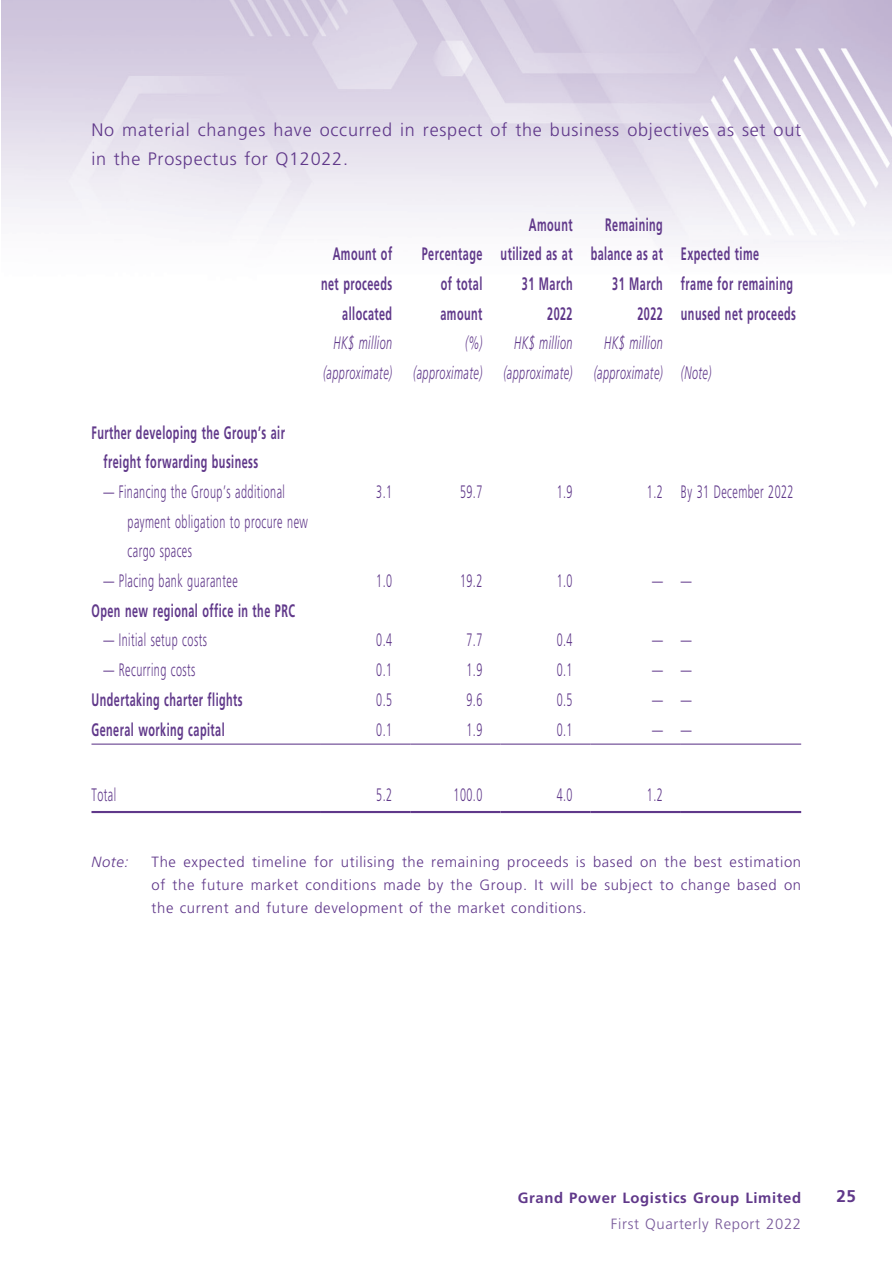
<style>
.page{position:relative;width:893px;height:1263px;background:#fff}
.page>*{position:absolute;margin:0;border:0;box-sizing:border-box;transform-origin:0 0}
.t1{font:700 18px/29.7px "Frutiger";letter-spacing:.04em;color:#60388a;text-align:right;scale:.6 1}
.t2{font:300 18px/29.7px "Frutiger";letter-spacing:.04em;color:#60388a;scale:.6 1}
.t3{font:300 18px/29.7px "Frutiger";letter-spacing:.04em;color:#60388a}
.t4{font:italic 300 18px/29.7px "Frutiger";letter-spacing:.04em;color:#60388a;scale:.6 1}
.t5{font:700 16.95px "Frutiger";color:#60388a}
.t6{font:300 14.85px/23.4px "Frutiger";letter-spacing:.04em;color:#60388a;text-align:justify}
.t7{font:700 14.85px "Frutiger";letter-spacing:.04em;color:#60388a}
.t8{font:300 14.85px "Frutiger";letter-spacing:.04em;color:#78599a}
.t9{font:italic 300 14.85px "Frutiger";color:#60388a}
</style>
<div class="page">
<img style="left:1px;top:0;width:890px;height:814px">
<hr style="left:91px;top:744px;width:229px;height:1px;background:#60388a">
<hr style="left:320px;top:744px;width:90px;height:1px;background:#60388a">
<hr style="left:410px;top:744px;width:90px;height:1px;background:#60388a">
<hr style="left:500px;top:744px;width:91px;height:1px;background:#60388a">
<hr style="left:591px;top:744px;width:90px;height:1px;background:#60388a">
<hr style="left:681px;top:744px;width:120px;height:1px;background:#60388a">
<hr style="left:91px;top:811px;width:229px;height:2px;background:#60388a">
<hr style="left:320px;top:811px;width:90px;height:2px;background:#60388a">
<hr style="left:410px;top:811px;width:90px;height:2px;background:#60388a">
<hr style="left:500px;top:811px;width:91px;height:2px;background:#60388a">
<hr style="left:591px;top:811px;width:90px;height:2px;background:#60388a">
<hr style="left:681px;top:811px;width:120px;height:2px;background:#60388a">
<p class="t3" style="left:91px;top:116px;width:711px">No material changes have occurred in respect of the business objectives as set out in the Prospectus for Q12022.</p>
<p class="t1" style="left:321px;top:241px;width:120px">Amount of net proceeds allocated</p>
<p class="t1" style="left:440px;top:241px;width:71px;text-align:justify;text-indent:-19px">Percentage of total amount</p>
<p class="t1" style="left:501px;top:211px;width:122px">Amount utilized as at<br>31 March<br>2022</p>
<p class="t1" style="left:591px;top:211px;width:122px">Remaining balance as at<br>31 March<br>2022</p>
<p class="t1" style="left:681px;top:241px;width:193px;text-align:left">Expected time<br>frame for remaining unused net proceeds</p>
<p class="t4" style="left:323px;top:330px;width:649px;text-indent:281px">HK$ million (approximate) (approximate) (approximate) (approximate) (Note)</p>
<p class="t4" style="left:334px;top:330px;width:99px">HK$ million</p>
<p class="t4" style="left:465px;top:330px;width:30px">(%)</p>
<p class="t4" style="left:514px;top:330px;width:99px">HK$ million</p>
<p class="t1" style="left:104px;top:419px;width:304px;text-align:left;text-indent:-12px">Further developing the Group’s air freight forwarding business</p>
<p class="t2" style="left:128px;top:478px;width:302px;text-indent:-24px">— Financing the Group’s additional payment obligation to procure new cargo spaces</p>
<p class="t2" style="left:376px;top:478px;width:28px">3.1</p>
<p class="t2" style="left:460px;top:478px;width:39px">59.7</p>
<p class="t2" style="left:557px;top:478px;width:28px">1.9</p>
<p class="t2" style="left:647px;top:478px;width:246px">1.2 By 31 December 2022</p>
<p class="t2" style="left:104px;top:567px;width:225px">— Placing bank guarantee</p>
<p class="t2" style="left:376px;top:567px;width:28px">1.0</p>
<p class="t2" style="left:460px;top:567px;width:39px">19.2</p>
<p class="t2" style="left:557px;top:567px;width:28px">1.0</p>
<p class="t2" style="left:652px;top:567px;width:68px">— —</p>
<p class="t1" style="left:91px;top:597px;width:341px">Open new regional office in the PRC</p>
<p class="t2" style="left:104px;top:627px;width:174px">— Initial setup costs</p>
<p class="t2" style="left:376px;top:627px;width:28px">0.4</p>
<p class="t2" style="left:466px;top:627px;width:28px">7.7</p>
<p class="t2" style="left:557px;top:627px;width:28px">0.4</p>
<p class="t2" style="left:652px;top:627px;width:68px">— —</p>
<p class="t2" style="left:104px;top:656px;width:155px">— Recurring costs</p>
<p class="t2" style="left:376px;top:656px;width:28px">0.1</p>
<p class="t2" style="left:466px;top:656px;width:28px">1.9</p>
<p class="t2" style="left:557px;top:656px;width:28px">0.1</p>
<p class="t2" style="left:652px;top:656px;width:68px">— —</p>
<p class="t1" style="left:91px;top:686px;width:253px">Undertaking charter flights</p>
<p class="t2" style="left:376px;top:686px;width:28px">0.5</p>
<p class="t2" style="left:466px;top:686px;width:28px">9.6</p>
<p class="t2" style="left:557px;top:686px;width:28px">0.5</p>
<p class="t2" style="left:652px;top:686px;width:68px">— —</p>
<p class="t1" style="left:91px;top:716px;width:223px">General working capital</p>
<p class="t2" style="left:376px;top:716px;width:28px">0.1</p>
<p class="t2" style="left:466px;top:716px;width:28px">1.9</p>
<p class="t2" style="left:557px;top:716px;width:28px">0.1</p>
<p class="t2" style="left:652px;top:716px;width:68px">— —</p>
<p class="t2" style="left:91px;top:782px;width:43px">Total</p>
<p class="t2" style="left:376px;top:782px;width:28px">5.2</p>
<p class="t2" style="left:453px;top:782px;width:50px">100.0</p>
<p class="t2" style="left:557px;top:782px;width:28px">4.0</p>
<p class="t2" style="left:647px;top:782px;width:28px">1.2</p>
<p class="t9" style="left:91px;top:856px;width:39px">Note:</p>
<p class="t6" style="left:152px;top:851px;width:651px">The expected timeline for utilising the remaining proceeds is based on the best estimation of the future market conditions made by the Group. It will be subject to change based on the current and future development of the market conditions.</p>
<p class="t7" style="left:518px;top:1192px;width:285px">Grand Power Logistics Group Limited</p>
<p class="t5" style="left:836px;top:1189px;width:21px">25</p>
<p class="t8" style="left:611px;top:1218px;width:192px">First Quarterly Report 2022</p>
</div>
